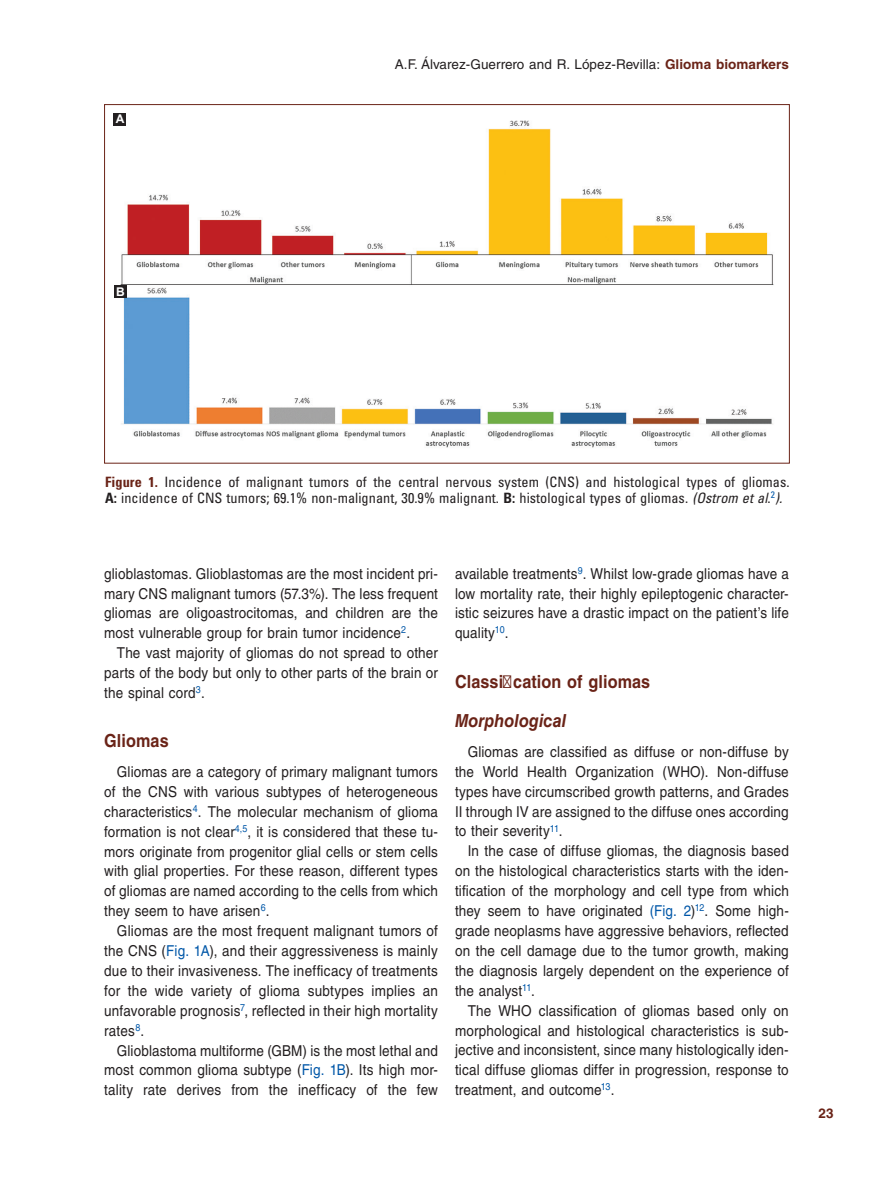
<style>
.page{position:relative;width:893px;height:1191px;background:#fff}
.page>*{position:absolute;margin:0;border:0;box-sizing:border-box;transform-origin:0 0}
.t1{font:700 18px "Helvetica LT Std";letter-spacing:.005em;color:#6a2317;scale:.9 1}
.H2_Above_H1{font:italic 700 18px "Helvetica LT Std";letter-spacing:.005em;color:#6a2317;scale:.9 1}
.TX{font:15px/20px "Helvetica LT Std";letter-spacing:.01em;color:#231f20;text-align:justify;scale:.9 1}
.FGC{font:condensed 14.25px/16.5px "Univers LT Std";letter-spacing:.005em;color:#231f20}
.t2{font:13.5px "Helvetica LT Std";letter-spacing:.005em;color:#231f20}
.t3{font:700 13.5px "Helvetica LT Std";color:#6a2317}
.LABEL{font:700 12px "Arial";color:#fff}
.s1{font-weight:700;color:#6a2317}
.s2{font-weight:700}
.s3{font-style:italic}
.s4{color:#0157a8}
</style>
<div class="page">
<img style="left:113px;top:113px;width:661px;height:335px">
<div style="left:114px;top:285px;width:13px;height:13px;background:#231f20"></div>
<div style="left:114px;top:113px;width:12px;height:13px;background:#231f20"></div>
<p class="LABEL" style="left:116px;top:110px;width:10px">A</p>
<p class="LABEL" style="left:116px;top:283px;width:10px">B</p>
<p class="t2" style="left:395px;top:57px;width:395px">A.F. Álvarez-Guerrero and R. López-Revilla: <span class="s1">Glioma biomarkers</span></p>
<p class="FGC" style="left:105px;top:473px;width:686px"><span class="s1">Figure 1.</span> Incidence of malignant tumors of the central nervous system (CNS) and histological types of gliomas.<br><span class="s2">A:</span> incidence of CNS tumors; 69.1% non-malignant, 30.9% malignant. <span class="s2">B:</span> histological types of gliomas. <span class="s3">(Ostrom et al</span>.<sup>2</sup><span class="s3">).</span></p>
<p class="TX" style="left:104px;top:563px;width:372px">glioblastomas. Glioblastomas are the most incident pri&shy;mary CNS malignant tumors (57.3%). The less frequent gliomas are oligoastrocitomas, and children are the most vulnerable group for brain tumor incidence<sup>2</sup>.</p>
<p class="TX" style="left:104px;top:643px;width:372px;text-indent:13px">The vast majority of gliomas do not spread to other parts of the body but only to other parts of the brain or the spinal cord<sup>3</sup>.</p>
<h1 class="t1" style="left:104px;top:730px;width:73px">Gliomas</h1>
<p class="TX" style="left:104px;top:761px;width:372px;text-indent:13px">Gliomas are a category of primary malignant tumors of the CNS with various subtypes of heterogeneous characteristics<sup>4</sup>. The molecular mechanism of glioma formation is not clear<sup>4,5</sup>, it is considered that these tu&shy;mors originate from progenitor glial cells or stem cells with glial properties. For these reason, different types of gliomas are named according to the cells from which they seem to have arisen<sup>6</sup>.</p>
<p class="TX" style="left:104px;top:921px;width:372px;text-indent:13px">Gliomas are the most frequent malignant tumors of the CNS (<span class="s4">Fig. 1A</span>), and their aggressiveness is mainly due to their invasiveness. The inefficacy of treatments for the wide variety of glioma subtypes implies an unfavorable prognosis<sup>7</sup>, reflected in their high mortality rates<sup>8</sup>.</p>
<p class="TX" style="left:104px;top:1040px;width:372px;text-indent:13px">Glioblastoma multiforme (GBM) is the most lethal and most common glioma subtype (<span class="s4">Fig. 1B</span>). Its high mor&shy;tality rate derives from the inefficacy of the few</p>
<p class="TX" style="left:455px;top:563px;width:372px">available treatments<sup>9</sup>. Whilst low-grade gliomas have a low mortality rate, their highly epileptogenic character&shy;istic seizures have a drastic impact on the patient’s life quality<sup>10</sup>.</p>
<h1 class="t1" style="left:455px;top:670px;width:218px">Classification of gliomas</h1>
<p class="H2_Above_H1" style="left:455px;top:710px;width:125px">Morphological</p>
<p class="TX" style="left:455px;top:741px;width:372px;text-indent:13px">Gliomas are classified as diffuse or non-diffuse by the World Health Organization (WHO). Non-diffuse types have circumscribed growth patterns, and Grades II through IV are assigned to the diffuse ones according to their severity<sup>11</sup>.</p>
<p class="TX" style="left:455px;top:841px;width:372px;text-indent:13px">In the case of diffuse gliomas, the diagnosis based on the histological characteristics starts with the iden&shy;tification of the morphology and cell type from which they seem to have originated <span class="s4">(Fig. 2</span>)<sup>12</sup>. Some high&shy;grade neoplasms have aggressive behaviors, reflected on the cell damage due to the tumor growth, making the diagnosis largely dependent on the experience of the analyst<sup>11</sup>.</p>
<p class="TX" style="left:455px;top:1000px;width:372px;text-indent:13px">The WHO classification of gliomas based only on morphological and histological characteristics is sub&shy;jective and inconsistent, since many histologically iden&shy;tical diffuse gliomas differ in progression, response to treatment, and outcome<sup>13</sup>.</p>
<p class="t3" style="left:819px;top:1104px;width:17px">23</p>
</div>
